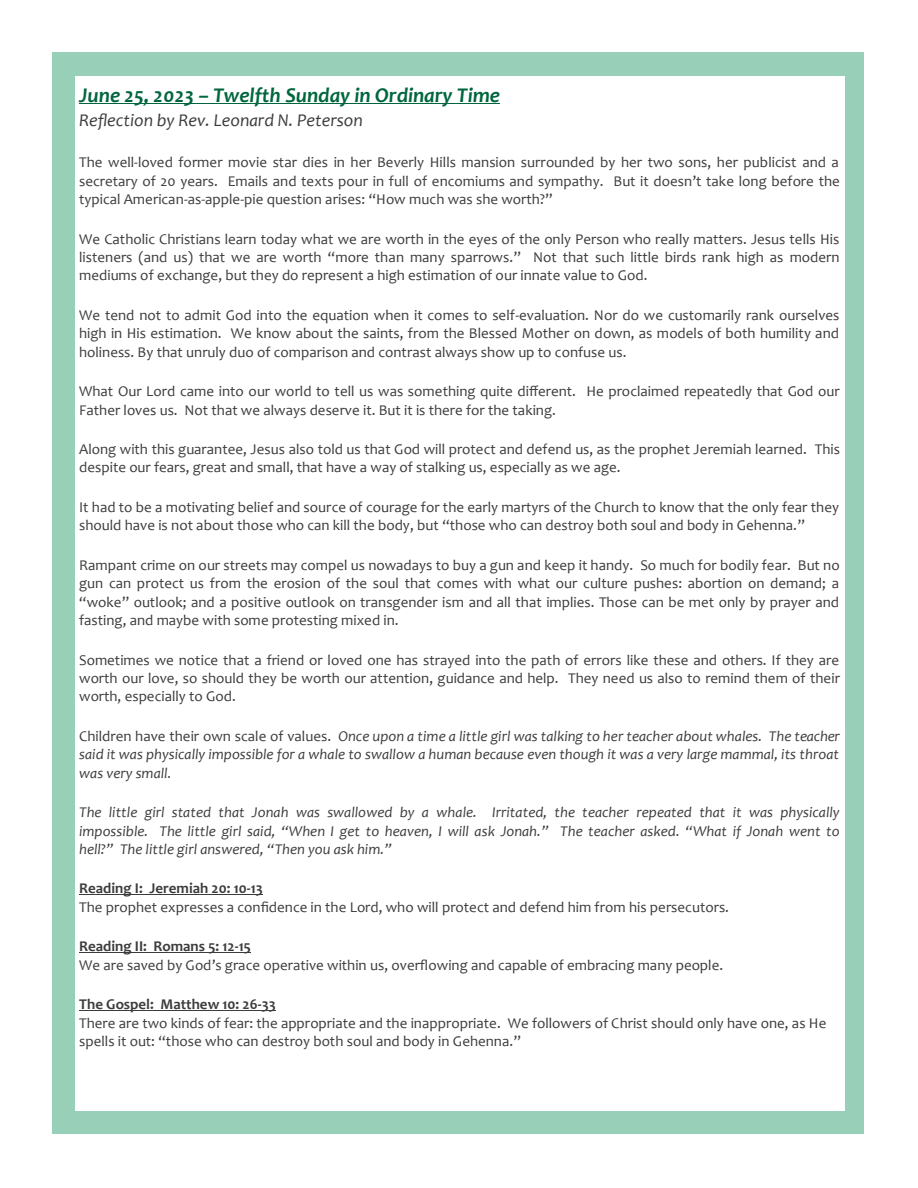
<style>
.page{position:relative;width:918px;height:1188px;background:#fff}
.page>*{position:absolute;margin:0;border:0;box-sizing:border-box;transform-origin:0 0}
.t1{font:italic 700 21px "Candara";color:#00663e}
.t2{font:italic 18px "Candara";color:#3c3c3c}
.t3{font:15px/18.3px "Candara";color:#3c3c3c}
.t4{font:italic 15px/18.5px "Candara";color:#3c3c3c;text-align:justify}
.s1{font-style:normal}
.s2{font-weight:700}
</style>
<div class="page">
<div style="left:53px;top:52px;width:811px;height:1082px;background:#98cfb8"></div>
<div style="left:75px;top:76px;width:769px;height:1035px;background:#fff"></div>
<hr style="left:79px;top:103px;width:421px;height:1px;background:#00663e">
<hr style="left:79px;top:894px;width:184px;height:1px;background:#3c3c3c">
<hr style="left:79px;top:952px;width:172px;height:1px;background:#3c3c3c">
<hr style="left:79px;top:1010px;width:197px;height:1px;background:#3c3c3c">
<p class="t1" style="left:79px;top:87px;width:422px">June 25, 2023 – Twelfth Sunday in Ordinary Time</p>
<p class="t2" style="left:79px;top:113px;width:285px">Reflection by Rev. Leonard N. Peterson</p>
<p class="t3" style="left:79px;top:155px;width:762px;text-align:justify">The well-loved former movie star dies in her Beverly Hills mansion surrounded by her two sons, her publicist and a secretary of 20 years. Emails and texts pour in full of encomiums and sympathy. But it doesn’t take long before the typical American-as-apple-pie question arises: “How much was she worth?”</p>
<p class="t3" style="left:79px;top:231px;width:762px;text-align:justify">We Catholic Christians learn today what we are worth in the eyes of the only Person who really matters. Jesus tells His listeners (and us) that we are worth “more than many sparrows.” Not that such little birds rank high as modern mediums of exchange, but they do represent a high estimation of our innate value to God.</p>
<p class="t3" style="left:79px;top:307px;width:762px;text-align:justify">We tend not to admit God into the equation when it comes to self-evaluation. Nor do we customarily rank ourselves high in His estimation. We know about the saints, from the Blessed Mother on down, as models of both humility and holiness. By that unruly duo of comparison and contrast always show up to confuse us.</p>
<p class="t3" style="left:79px;top:384px;width:762px">What Our Lord came into our world to tell us was something quite different. He proclaimed repeatedly that God our<br>Father loves us. Not that we always deserve it. But it is there for the taking.</p>
<p class="t3" style="left:79px;top:442px;width:762px">Along with this guarantee, Jesus also told us that God will protect and defend us, as the prophet Jeremiah learned. This despite our fears, great and small, that have a way of stalking us, especially as we age.</p>
<p class="t3" style="left:79px;top:500px;width:761px">It had to be a motivating belief and source of courage for the early martyrs of the Church to know that the only fear they should have is not about those who can kill the body, but “those who can destroy both soul and body in Gehenna.”</p>
<p class="t3" style="left:79px;top:557px;width:762px;text-align:justify">Rampant crime on our streets may compel us nowadays to buy a gun and keep it handy. So much for bodily fear. But no gun can protect us from the erosion of the soul that comes with what our culture pushes: abortion on demand; a “woke” outlook; and a positive outlook on transgender ism and all that implies. Those can be met only by prayer and fasting, and maybe with some protesting mixed in.</p>
<p class="t3" style="left:79px;top:652px;width:762px;text-align:justify">Sometimes we notice that a friend or loved one has strayed into the path of errors like these and others. If they are worth our love, so should they be worth our attention, guidance and help. They need us also to remind them of their worth, especially to God.</p>
<p class="t4" style="left:79px;top:728px;width:762px"><span class="s1">Children have their own scale of values.</span> Once upon a time a little girl was talking to her teacher about whales. The teacher said it was physically impossible for a whale to swallow a human because even though it was a very large mammal, its throat was very small.</p>
<p class="t4" style="left:79px;top:805px;width:762px">The little girl stated that Jonah was swallowed by a whale. Irritated, the teacher repeated that it was physically impossible. The little girl said, “When I get to heaven, I will ask Jonah.” The teacher asked. “What if Jonah went to hell?” The little girl answered, “Then you ask him.”</p>
<p class="t3" style="left:79px;top:881px;width:651px"><span class="s2">Reading I: Jeremiah 20: 10-13<br></span>The prophet expresses a confidence in the Lord, who will protect and defend him from his persecutors.</p>
<p class="t3" style="left:79px;top:939px;width:645px"><span class="s2">Reading II: Romans 5: 12-15<br></span>We are saved by God’s grace operative within us, overflowing and capable of embracing many people.</p>
<p class="t3" style="left:79px;top:997px;width:749px"><span class="s2">The Gospel: Matthew 10: 26-33<br></span>There are two kinds of fear: the appropriate and the inappropriate. We followers of Christ should only have one, as He spells it out: “those who can destroy both soul and body in Gehenna.”</p>
</div>
